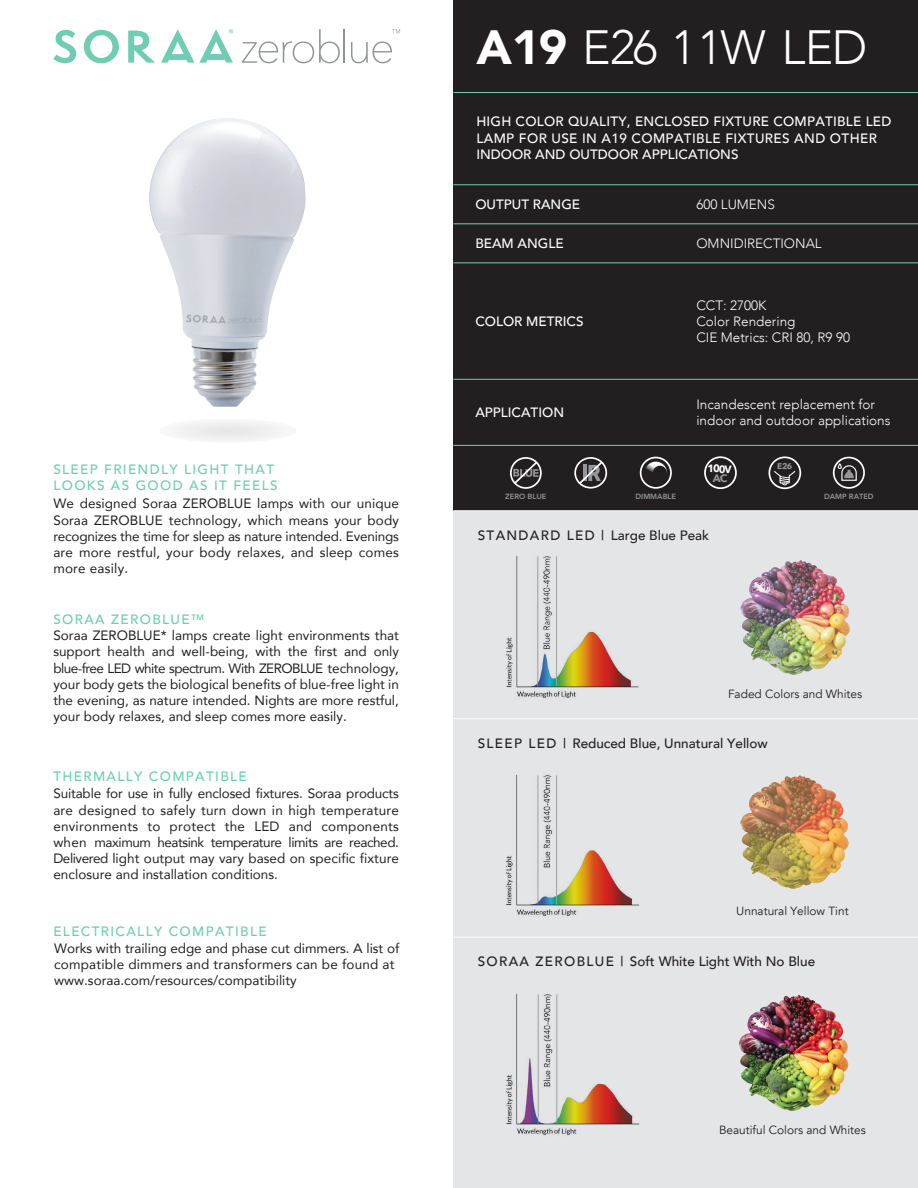
<style>
.page{position:relative;width:918px;height:1188px;background:#fff}
.page>*{position:absolute;margin:0;border:0;box-sizing:border-box;transform-origin:0 0}
.t1{font:300 48px "Avenir";letter-spacing:-.025em;color:#fff}
.t2{font:13.5px/16.2px "Avenir";color:#231f20;text-align:justify}
.t3{font:300 13.5px/16.2px "Avenir";color:#fff}
.t4{font:500 13.5px/16.2px "Avenir";letter-spacing:.02em;color:#fff}
.t5{font:500 13.5px "Avenir";color:#231f20}
.t6{font:500 13.5px/16.2px "Avenir";letter-spacing:.1em;color:#6ecdb3}
.t7{font:500 13.5px "Avenir";color:#fff}
.t8{font:11.85px "Avenir";color:#231f20}
.t9{font:700 10.65px "Avenir Next";color:#fff}
.t10{font:800 7.5px "Avenir";color:#939598}
.s1{font-weight:900}
</style>
<div class="page">
<div style="left:453px;top:463px;width:465px;height:725px;background:#e4e5e7"></div>
<img style="left:506px;top:556px;width:133px;height:142px">
<img style="left:506px;top:993px;width:133px;height:142px">
<img style="left:506px;top:774px;width:133px;height:142px">
<svg style="left:53px;top:30px;width:23px;height:33px"></svg>
<svg style="left:84px;top:30px;width:35px;height:33px"></svg>
<svg style="left:128px;top:31px;width:27px;height:32px"></svg>
<svg style="left:161px;top:29px;width:72px;height:34px"></svg>
<svg style="left:242px;top:29px;width:98px;height:34px"></svg>
<hr style="left:344px;top:29px;width:1px;height:34px;background:#8e9395">
<svg style="left:351px;top:41px;width:41px;height:22px"></svg>
<svg style="left:392px;top:29px;width:8px;height:4px"></svg>
<img style="left:149px;top:118px;width:157px;height:323px">
<div style="left:453px;top:0;width:465px;height:511px;background:#231f20"></div>
<hr style="left:453px;top:92px;width:465px;height:1px;background:#6ecdb3">
<hr style="left:453px;top:184px;width:465px;height:1px;background:#6ecdb3">
<hr style="left:453px;top:223px;width:465px;height:1px;background:#6ecdb3">
<hr style="left:453px;top:262px;width:465px;height:1px;background:#6ecdb3">
<hr style="left:453px;top:379px;width:465px;height:1px;background:#6ecdb3">
<hr style="left:453px;top:445px;width:465px;height:1px;background:#6ecdb3">
<div style="left:510px;top:457px;width:32px;height:32px;border:2px solid #fff;border-radius:50%"></div>
<svg style="left:512px;top:460px;width:27px;height:26px"></svg>
<svg style="left:645px;top:462px;width:22px;height:11px"></svg>
<div style="left:640px;top:457px;width:32px;height:32px;border:2px solid #fff;border-radius:50%"></div>
<div style="left:768px;top:456px;width:33px;height:33px;border:2px solid #fff;border-radius:50%"></div>
<div style="left:833px;top:457px;width:32px;height:32px;border:2px solid #fff;border-radius:50%"></div>
<svg style="left:838px;top:463px;width:19px;height:18px"></svg>
<div style="left:704px;top:456px;width:33px;height:33px;border:2px solid #fff;border-radius:50%"></div>
<div style="left:574px;top:457px;width:33px;height:32px;border:2px solid #fff;border-radius:50%"></div>
<svg style="left:577px;top:460px;width:27px;height:26px"></svg>
<img style="left:740px;top:560px;width:109px;height:114px">
<img style="left:740px;top:775px;width:109px;height:114px">
<img style="left:740px;top:995px;width:109px;height:115px">
<hr style="left:453px;top:510px;width:465px;height:1px;background:#fff">
<hr style="left:453px;top:718px;width:465px;height:1px;background:#fff">
<hr style="left:453px;top:937px;width:465px;height:1px;background:#fff">
<svg style="left:773px;top:463px;width:23px;height:23px"></svg>
<p class="t6" style="left:53px;top:460px;width:226px">SLEEP FRIENDLY LIGHT THAT<br>LOOKS AS GOOD AS IT FEELS</p>
<p class="t2" style="left:53px;top:495px;width:347px">We designed Soraa ZEROBLUE lamps with our unique Soraa ZEROBLUE technology, which means your body recognizes the time for sleep as nature intended. Evenings are more restful, your body relaxes, and sleep comes more easily.</p>
<p class="t6" style="left:53px;top:610px;width:153px">SORAA ZEROBLUE™</p>
<p class="t2" style="left:53px;top:627px;width:347px">Soraa ZEROBLUE* lamps create light environments that support health and well-being, with the first and only blue-free LED white spectrum. With ZEROBLUE technology, your body gets the biological benefits of blue-free light in the evening, as nature intended. Nights are more restful, your body relaxes, and sleep comes more easily.</p>
<p class="t6" style="left:53px;top:767px;width:195px">THERMALLY COMPATIBLE</p>
<p class="t2" style="left:53px;top:785px;width:347px">Suitable for use in fully enclosed fixtures. Soraa products are designed to safely turn down in high temperature environments to protect the LED and components when maximum heatsink temperature limits are reached.<br>Delivered light output may vary based on specific fixture enclosure and installation conditions.</p>
<p class="t6" style="left:53px;top:923px;width:215px">ELECTRICALLY COMPATIBLE</p>
<p class="t2" style="left:54px;top:940px;width:347px;text-align:left">Works with trailing edge and phase cut dimmers. A list of compatible dimmers and transformers can be found at www.soraa.com/resources/compatibility</p>
<h1 class="t1" style="left:476px;top:19px;width:392px"><span class="s1">A19</span> E26 11W LED</h1>
<p class="t4" style="left:476px;top:113px;width:417px">HIGH COLOR QUALITY, ENCLOSED FIXTURE COMPATIBLE LED<br>LAMP FOR USE IN A19 COMPATIBLE FIXTURES AND OTHER<br>INDOOR AND OUTDOOR APPLICATIONS</p>
<p class="t7" style="left:475px;top:193px;width:106px">OUTPUT RANGE</p>
<p class="t3" style="left:696px;top:196px;width:80px">600 LUMENS</p>
<p class="t7" style="left:475px;top:231px;width:90px">BEAM ANGLE</p>
<p class="t3" style="left:696px;top:235px;width:127px">OMNIDIRECTIONAL</p>
<p class="t7" style="left:475px;top:309px;width:110px">COLOR METRICS</p>
<p class="t7" style="left:475px;top:401px;width:90px">APPLICATION</p>
<p class="t3" style="left:696px;top:297px;width:155px">CCT: 2700K<br>Color Rendering<br>CIE Metrics: CRI 80, R9 90</p>
<p class="t3" style="left:696px;top:396px;width:196px">Incandescent replacement for indoor and outdoor applications</p>
<p class="t9" style="left:708px;top:459px;width:26px;rotate:1deg">100V</p>
<p class="t10" style="left:505px;top:490px;width:43px">ZERO BLUE</p>
<p class="t10" style="left:636px;top:490px;width:42px">DIMMABLE</p>
<p class="t10" style="left:824px;top:490px;width:51px">DAMP RATED</p>
<p class="t5" style="left:478px;top:524px;width:233px">STANDARD LED | Large Blue Peak</p>
<p class="t8" style="left:728px;top:686px;width:136px">Faded Colors and Whites</p>
<p class="t5" style="left:478px;top:731px;width:292px">SLEEP LED | Reduced Blue, Unnatural Yellow</p>
<p class="t8" style="left:736px;top:904px;width:114px">Unnatural Yellow Tint</p>
<p class="t5" style="left:478px;top:949px;width:339px">SORAA ZEROBLUE | Soft White Light With No Blue</p>
<p class="t8" style="left:719px;top:1123px;width:148px">Beautiful Colors and Whites</p>
</div>
